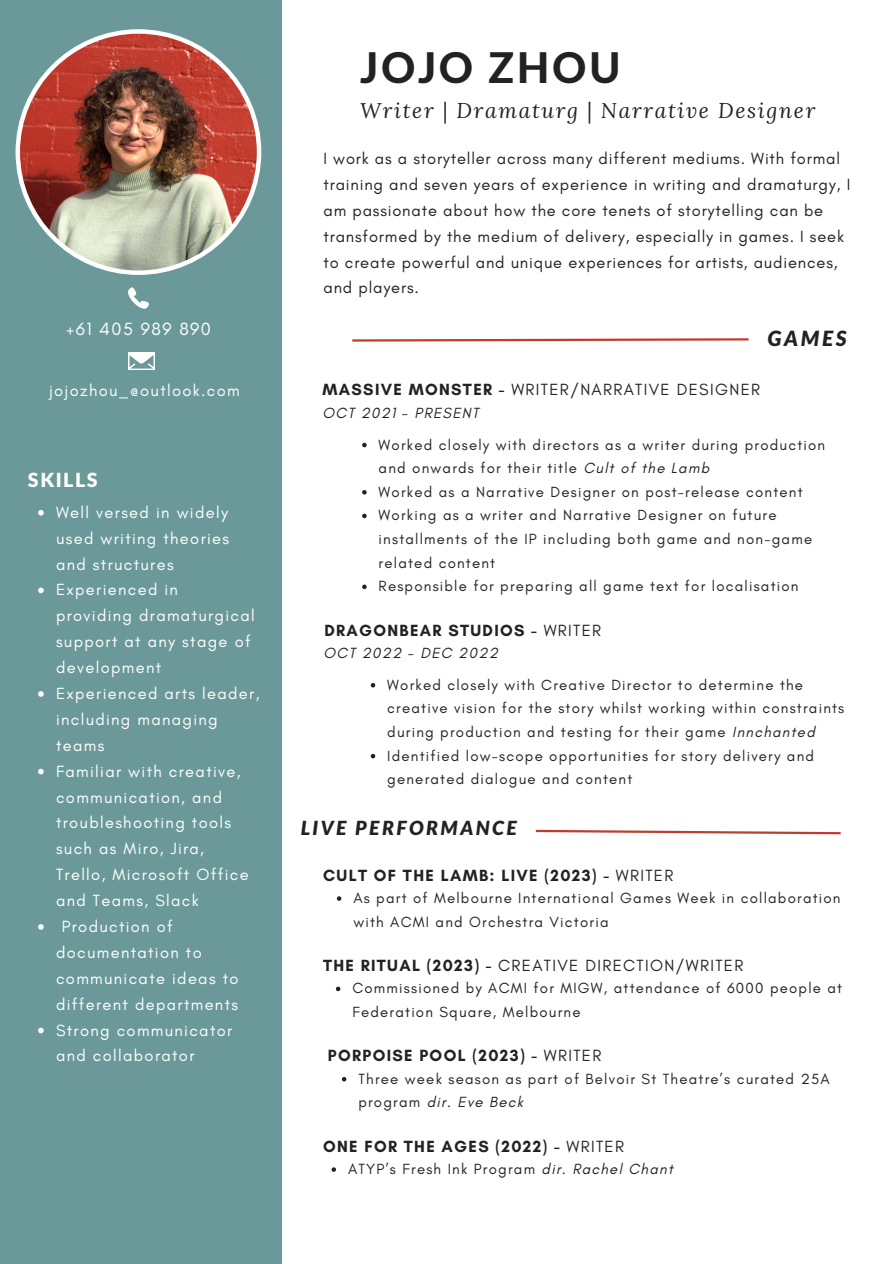
<style>
.page{position:relative;width:893px;height:1264px;background:#fff}
.page>*{position:absolute;margin:0;border:0;box-sizing:border-box;transform-origin:0 0}
.t1{font:800 42.45px "Lato Latin";letter-spacing:.06em;color:#222}
.t2{font:italic 21.15px "Lora";letter-spacing:.08em;color:#222}
.t3{font:italic 900 21px "Lato";letter-spacing:.12em;color:#222}
.t4{font:italic 900 19.5px "Lato";letter-spacing:.12em;color:#222}
.t5{font:900 19.5px "Lato Latin";letter-spacing:.08em;color:#fff}
.t6{font:18px "Glacial Indifference";letter-spacing:.08em;color:#fff}
.t7{font:16.5px/25.8px "Glacial Indifference";letter-spacing:.08em;color:#fff}
.t8{font:16.5px/25.8px "Glacial Indifference";letter-spacing:.05em;color:#222}
.t9{font:700 16.5px "Glacial Indifference";letter-spacing:.08em;color:#222}
.t10{font:16.5px "Glacial Indifference";letter-spacing:.08em;color:#222}
.t11{font:15px/23.7px "Glacial Indifference";letter-spacing:.08em;color:#222}
.t12{font:italic 15px "Glacial Indifference";letter-spacing:.08em;color:#222}
.s1{font-style:normal}
.s2{font-weight:700}
.s3{font-style:italic}
.s4{font-weight:400}
</style>
<div class="page">
<div style="left:0;top:0;width:281px;height:1263px;background:#6b9999"></div>
<svg style="left:128px;top:287px;width:21px;height:22px"></svg>
<svg style="left:128px;top:352px;width:27px;height:18px"></svg>
<img style="left:16px;top:29px;width:245px;height:246px">
<svg style="left:362px;top:443px;width:4px;height:4px"></svg>
<svg style="left:362px;top:490px;width:4px;height:4px"></svg>
<svg style="left:362px;top:513px;width:4px;height:5px"></svg>
<svg style="left:362px;top:584px;width:4px;height:5px"></svg>
<svg style="left:371px;top:683px;width:4px;height:4px"></svg>
<svg style="left:371px;top:754px;width:4px;height:4px"></svg>
<svg style="left:337px;top:896px;width:4px;height:4px"></svg>
<svg style="left:336px;top:986px;width:4px;height:5px"></svg>
<svg style="left:342px;top:1077px;width:4px;height:4px"></svg>
<svg style="left:331px;top:1167px;width:5px;height:4px"></svg>
<svg style="left:352px;top:338px;width:397px;height:4px"></svg>
<svg style="left:535px;top:829px;width:306px;height:6px"></svg>
<svg style="left:38px;top:510px;width:6px;height:5px"></svg>
<svg style="left:38px;top:587px;width:6px;height:6px"></svg>
<svg style="left:38px;top:691px;width:6px;height:5px"></svg>
<svg style="left:38px;top:768px;width:6px;height:6px"></svg>
<svg style="left:38px;top:924px;width:6px;height:5px"></svg>
<svg style="left:38px;top:1027px;width:6px;height:6px"></svg>
<h5 class="t6" style="left:66px;top:317px;width:146px">+61 405 989 890</h5>
<p class="t7" style="left:49px;top:377px;width:192px">jojozhou_@outlook.com</p>
<h2 class="t5" style="left:28px;top:471px;width:71px">SKILLS</h2>
<h4 class="t7" style="left:56px;top:499px;width:175px;text-align:justify">Well versed in widely used writing theories and structures</h4>
<p class="t7" style="left:56px;top:577px;width:200px">Experienced in providing dramaturgical support at any stage of development</p>
<h4 class="t7" style="left:56px;top:680px;width:205px">Experienced arts leader, including managing teams</h4>
<p class="t7" style="left:56px;top:758px;width:194px">Familiar with creative, communication, and troubleshooting tools such as Miro, Jira,<br>Trello, Microsoft Office and Teams, Slack</p>
<h4 class="t7" style="left:56px;top:913px;width:184px;text-indent:6px">Production of documentation to communicate ideas to different departments</h4>
<p class="t7" style="left:56px;top:1016px;width:178px">Strong communicator and collaborator</p>
<p class="t1" style="left:360px;top:49px;width:262px">JOJO ZHOU</p>
<h1 class="t2" style="left:360px;top:96px;width:456px">Writer <span class="s1">|</span> Dramaturg <span class="s1">|</span> Narrative Designer</h1>
<p class="t8" style="left:323px;top:145px;width:528px">I work as a storyteller across many different mediums. With formal training and seven years of experience in writing and dramaturgy, I am passionate about how the core tenets of storytelling can be transformed by the medium of delivery, especially in games. I seek to create powerful and unique experiences for artists, audiences, and players.</p>
<h5 class="t3" style="left:767px;top:328px;width:81px">GAMES</h5>
<h2 class="t10" style="left:322px;top:380px;width:439px"><span class="s2">MASSIVE MONSTER -</span> WRITER/NARRATIVE DESIGNER</h2>
<p class="t11" style="left:378px;top:432px;width:448px">Worked closely with directors as a writer during production and onwards for their title <span class="s3">Cult of the Lamb</span></p>
<p class="t11" style="left:378px;top:479px;width:425px">Worked as a Narrative Designer on post-release content</p>
<p class="t11" style="left:378px;top:503px;width:435px">Working as a writer and Narrative Designer on future installments of the IP including both game and non-game related content</p>
<p class="t11" style="left:378px;top:574px;width:421px">Responsible for preparing all game text for localisation</p>
<p class="t12" style="left:322px;top:403px;width:158px">OCT 2021 - PRESENT</p>
<h3 class="t9" style="left:324px;top:620px;width:278px">DRAGONBEAR STUDIOS - <span class="s4">WRITER</span></h3>
<h5 class="t12" style="left:323px;top:644px;width:176px">OCT 2022 - DEC 2022</h5>
<h2 class="t11" style="left:387px;top:672px;width:458px">Worked closely with Creative Director to determine the creative vision for the story whilst working within constraints during production and testing for their game <span class="s3">Innchanted</span></h2>
<h4 class="t11" style="left:387px;top:743px;width:428px">Identified low-scope opportunities for story delivery and generated dialogue and content</h4>
<h6 class="t4" style="left:301px;top:819px;width:218px">LIVE PERFORMANCE</h6>
<p class="t9" style="left:323px;top:865px;width:352px">CULT OF THE LAMB: LIVE (2023) - <span class="s4">WRITER</span></p>
<p class="t11" style="left:353px;top:886px;width:488px">As part of Melbourne International Games Week in collaboration with ACMI and Orchestra Victoria</p>
<p class="t10" style="left:323px;top:955px;width:422px"><span class="s2">THE RITUAL (2023) -</span> CREATIVE DIRECTION/WRITER</p>
<p class="t11" style="left:352px;top:976px;width:491px">Commissioned by ACMI for MIGW, attendance of 6000 people at<br>Federation Square, Melbourne</p>
<h4 class="t9" style="left:328px;top:1045px;width:275px">PORPOISE POOL (2023) - <span class="s4">WRITER</span></h4>
<h6 class="t11" style="left:358px;top:1066px;width:473px">Three week season as part of Belvoir St Theatre’s curated 25A program <span class="s3">dir. Eve Beck</span></h6>
<p class="t9" style="left:323px;top:1135px;width:302px">ONE FOR THE AGES (2022) - <span class="s4">WRITER</span></p>
<p class="t11" style="left:348px;top:1156px;width:326px">ATYP’s Fresh Ink Program <span class="s3">dir. Rachel Chant</span></p>
</div>
